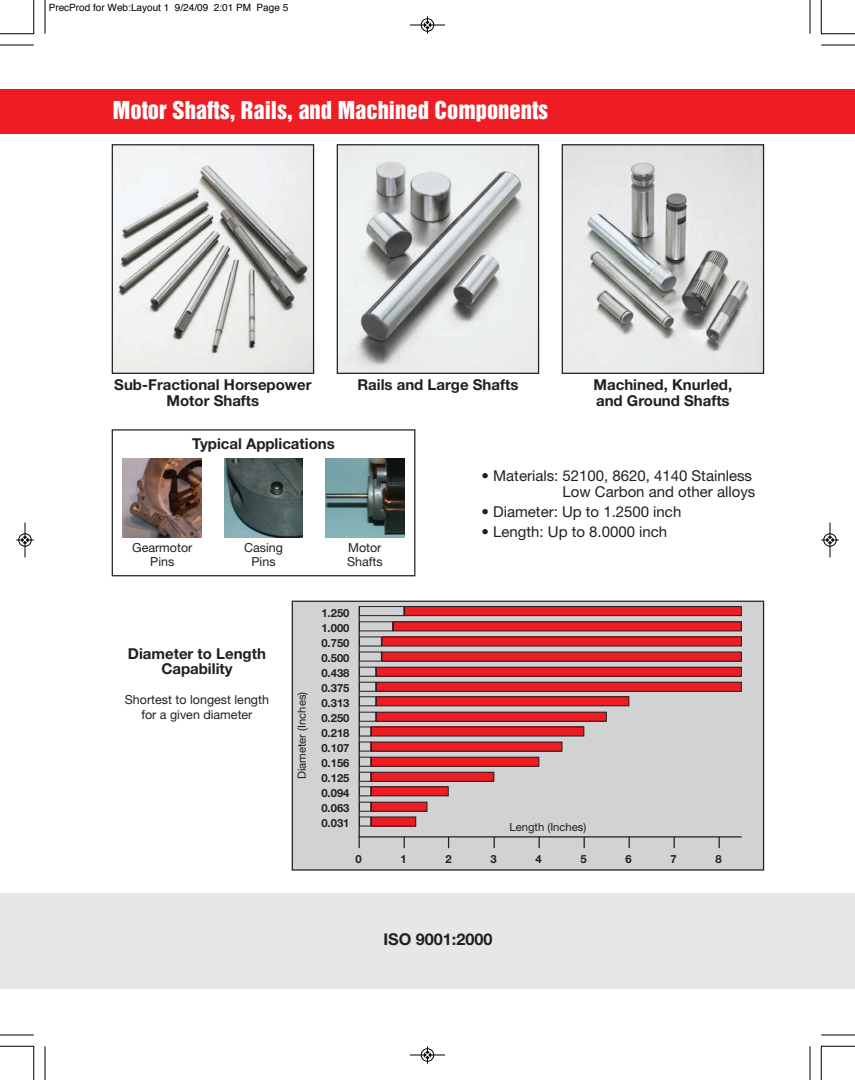
<style>
.page{position:relative;width:855px;height:1080px;background:#fff}
.page>*{position:absolute;margin:0;border:0;box-sizing:border-box;transform-origin:0 0}
.t1{font:22.5px "Helvetica Inserat";color:#fff}
.t2{font:700 16.25px "Helvetica Neue";color:#231f20}
.t3{font:700 15px/16.2px "Helvetica Neue";color:#231f20;text-align:center}
.t4{font:15px/16.2px "Helvetica Neue";color:#231f20;text-align:right}
.t5{font:12.5px/13.8px "Helvetica Neue";color:#231f20;text-align:center}
.t6{font:700 11.25px/15px "Helvetica Neue";color:#231f20;text-align:justify}
.t7{font:11.25px "Helvetica Neue";color:#231f20}
.t8{font:10px "Helvetica";color:#000}
</style>
<div class="page">
<div style="left:0;top:893px;width:855px;height:96px;background:#e6e7e9"></div>
<img style="left:114px;top:146px;width:198px;height:226px">
<div style="left:112px;top:144px;width:202px;height:230px;border:1px solid #231f20"></div>
<img style="left:339px;top:146px;width:198px;height:226px">
<div style="left:337px;top:144px;width:202px;height:230px;border:1px solid #231f20"></div>
<img style="left:564px;top:146px;width:198px;height:226px">
<div style="left:562px;top:144px;width:202px;height:230px;border:1px solid #231f20"></div>
<div style="left:0;top:89px;width:855px;height:45px;background:#ee1d23"></div>
<div style="left:292px;top:601px;width:472px;height:269px;background:#d1d2d4"></div>
<div style="left:292px;top:601px;width:472px;height:270px;border:1px solid #231f20"></div>
<svg style="left:358px;top:606px;width:384px;height:232px"></svg>
<div style="left:405px;top:607px;width:336px;height:9px;background:#ee1d23"></div>
<div style="left:404px;top:606px;width:338px;height:10px;border:1px solid #231f20"></div>
<div style="left:359px;top:606px;width:45px;height:10px;border:1px solid #231f20"></div>
<div style="left:393px;top:622px;width:348px;height:9px;background:#ee1d23"></div>
<div style="left:382px;top:637px;width:359px;height:9px;background:#ee1d23"></div>
<div style="left:359px;top:637px;width:23px;height:9px;border:1px solid #231f20"></div>
<div style="left:382px;top:652px;width:359px;height:9px;background:#ee1d23"></div>
<div style="left:359px;top:652px;width:23px;height:9px;border:1px solid #231f20"></div>
<div style="left:376px;top:667px;width:365px;height:9px;background:#ee1d23"></div>
<div style="left:376px;top:667px;width:366px;height:10px;border:1px solid #231f20"></div>
<div style="left:359px;top:667px;width:17px;height:10px;border:1px solid #231f20"></div>
<div style="left:376px;top:682px;width:365px;height:9px;background:#ee1d23"></div>
<div style="left:376px;top:682px;width:366px;height:10px;border:1px solid #231f20"></div>
<div style="left:359px;top:682px;width:17px;height:10px;border:1px solid #231f20"></div>
<div style="left:376px;top:697px;width:253px;height:9px;background:#ee1d23"></div>
<div style="left:376px;top:696px;width:253px;height:10px;border:1px solid #231f20"></div>
<div style="left:359px;top:696px;width:17px;height:10px;border:1px solid #231f20"></div>
<div style="left:376px;top:712px;width:230px;height:9px;background:#ee1d23"></div>
<div style="left:376px;top:712px;width:231px;height:10px;border:1px solid #231f20"></div>
<div style="left:359px;top:712px;width:17px;height:10px;border:1px solid #231f20"></div>
<div style="left:371px;top:727px;width:213px;height:9px;background:#ee1d23"></div>
<div style="left:359px;top:727px;width:12px;height:9px;border:1px solid #231f20"></div>
<div style="left:371px;top:742px;width:191px;height:9px;background:#ee1d23"></div>
<div style="left:359px;top:742px;width:12px;height:9px;border:1px solid #231f20"></div>
<div style="left:371px;top:757px;width:168px;height:9px;background:#ee1d23"></div>
<div style="left:371px;top:757px;width:168px;height:10px;border:1px solid #231f20"></div>
<div style="left:359px;top:757px;width:12px;height:10px;border:1px solid #231f20"></div>
<div style="left:371px;top:772px;width:123px;height:9px;background:#ee1d23"></div>
<div style="left:371px;top:772px;width:123px;height:10px;border:1px solid #231f20"></div>
<div style="left:359px;top:772px;width:12px;height:10px;border:1px solid #231f20"></div>
<div style="left:371px;top:787px;width:77px;height:9px;background:#ee1d23"></div>
<div style="left:371px;top:786px;width:78px;height:10px;border:1px solid #231f20"></div>
<div style="left:359px;top:786px;width:12px;height:10px;border:1px solid #231f20"></div>
<div style="left:371px;top:802px;width:56px;height:9px;background:#ee1d23"></div>
<div style="left:371px;top:802px;width:56px;height:10px;border:1px solid #231f20"></div>
<div style="left:359px;top:802px;width:12px;height:10px;border:1px solid #231f20"></div>
<div style="left:371px;top:817px;width:45px;height:9px;background:#ee1d23"></div>
<div style="left:359px;top:817px;width:12px;height:9px;border:1px solid #231f20"></div>
<div style="left:112px;top:429px;width:303px;height:147px;border:1px solid #231f20"></div>
<img style="left:123px;top:458px;width:79px;height:79px">
<img style="left:224px;top:458px;width:79px;height:79px">
<img style="left:325px;top:458px;width:79px;height:79px">
<hr style="left:45px;top:0;width:1px;height:34px;background:#000">
<hr style="left:0;top:45px;width:34px;height:1px;background:#000">
<hr style="left:810px;top:0;width:1px;height:34px;background:#000">
<hr style="left:821px;top:45px;width:34px;height:1px;background:#000">
<hr style="left:45px;top:1046px;width:1px;height:34px;background:#000">
<hr style="left:0;top:1035px;width:34px;height:1px;background:#000">
<hr style="left:810px;top:1046px;width:1px;height:34px;background:#000">
<hr style="left:821px;top:1035px;width:34px;height:1px;background:#000">
<hr style="left:34px;top:0;width:1px;height:34px;background:#000">
<hr style="left:0;top:34px;width:34px;height:1px;background:#000">
<hr style="left:821px;top:0;width:1px;height:34px;background:#000">
<hr style="left:821px;top:34px;width:34px;height:1px;background:#000">
<hr style="left:34px;top:1046px;width:1px;height:34px;background:#000">
<hr style="left:0;top:1046px;width:34px;height:1px;background:#000">
<hr style="left:821px;top:1046px;width:1px;height:34px;background:#000">
<hr style="left:821px;top:1046px;width:34px;height:1px;background:#000">
<div style="left:421px;top:18px;width:13px;height:14px;border:1px solid #fff;border-radius:50%"></div>
<hr style="left:410px;top:25px;width:35px;height:1px;background:#000">
<div style="left:421px;top:19px;width:13px;height:12px;border:1px solid #000;border-radius:50%"></div>
<svg style="left:424px;top:16px;width:7px;height:18px"></svg>
<div style="left:421px;top:1048px;width:13px;height:14px;border:1px solid #fff;border-radius:50%"></div>
<hr style="left:410px;top:1055px;width:35px;height:1px;background:#000">
<div style="left:421px;top:1049px;width:13px;height:12px;border:1px solid #000;border-radius:50%"></div>
<svg style="left:424px;top:1046px;width:7px;height:18px"></svg>
<div style="left:18px;top:533px;width:14px;height:14px;border:1px solid #fff;border-radius:50%"></div>
<hr style="left:25px;top:522px;width:1px;height:36px;background:#000">
<div style="left:19px;top:534px;width:12px;height:12px;border:1px solid #000;border-radius:50%"></div>
<svg style="left:16px;top:537px;width:18px;height:6px"></svg>
<div style="left:823px;top:533px;width:14px;height:14px;border:1px solid #fff;border-radius:50%"></div>
<hr style="left:830px;top:522px;width:1px;height:36px;background:#000">
<div style="left:824px;top:534px;width:12px;height:12px;border:1px solid #000;border-radius:50%"></div>
<svg style="left:821px;top:537px;width:18px;height:6px"></svg>
<p class="t8" style="left:49px;top:4px;width:241px">PrecProd for Web:Layout 1 9/24/09 2:01 PM Page 5</p>
<h1 class="t1" style="left:113px;top:101px;width:437px">Motor Shafts, Rails, and Machined Components</h1>
<p class="t3" style="left:114px;top:378px;width:199px">Sub-Fractional Horsepower<br>Motor Shafts</p>
<p class="t3" style="left:357px;top:378px;width:162px">Rails and Large Shafts</p>
<p class="t3" style="left:594px;top:378px;width:140px;text-align:left">Machined, Knurled, and Ground Shafts</p>
<p class="t3" style="left:192px;top:436px;width:144px">Typical Applications</p>
<p class="t5" style="left:132px;top:542px;width:62px">Gearmotor<br>Pins</p>
<p class="t5" style="left:347px;top:542px;width:37px;text-align:left">Motor<br>Shafts</p>
<p class="t5" style="left:244px;top:542px;width:40px">Casing<br>Pins</p>
<p class="t3" style="left:128px;top:648px;width:139px;line-height:15px">Diameter to Length<br>Capability</p>
<p class="t5" style="left:125px;top:693px;width:146px;line-height:15px">Shortest to longest length for a given diameter</p>
<p class="t7" style="left:298px;top:779px;width:89px;rotate:-90deg">Diameter (Inches)</p>
<p class="t6" style="left:321px;top:606px;width:30px">1.250<br>1.000<br>0.750<br>0.500<br>0.438<br>0.375<br>0.313<br>0.250<br>0.218<br>0.107<br>0.156<br>0.125<br>0.094<br>0.063<br>0.031</p>
<p class="t4" style="left:482px;top:469px;width:275px">• Materials: 52100, 8620, 4140 Stainless<br>Low Carbon and other alloys</p>
<p class="t4" style="left:482px;top:505px;width:201px">• Diameter: Up to 1.2500 inch</p>
<p class="t4" style="left:482px;top:525px;width:187px">• Length: Up to 8.0000 inch</p>
<p class="t7" style="left:510px;top:823px;width:78px">Length (Inches)</p>
<p class="t6" style="left:355px;top:853px;width:8px">0</p>
<p class="t6" style="left:400px;top:853px;width:8px">1</p>
<p class="t6" style="left:445px;top:853px;width:8px">2</p>
<p class="t6" style="left:490px;top:853px;width:8px">3</p>
<p class="t6" style="left:535px;top:853px;width:8px">4</p>
<p class="t6" style="left:580px;top:853px;width:8px">5</p>
<p class="t6" style="left:625px;top:853px;width:8px">6</p>
<p class="t6" style="left:670px;top:853px;width:8px">7</p>
<p class="t6" style="left:715px;top:853px;width:8px">8</p>
<p class="t2" style="left:383px;top:933px;width:111px">ISO 9001:2000</p>
</div>
